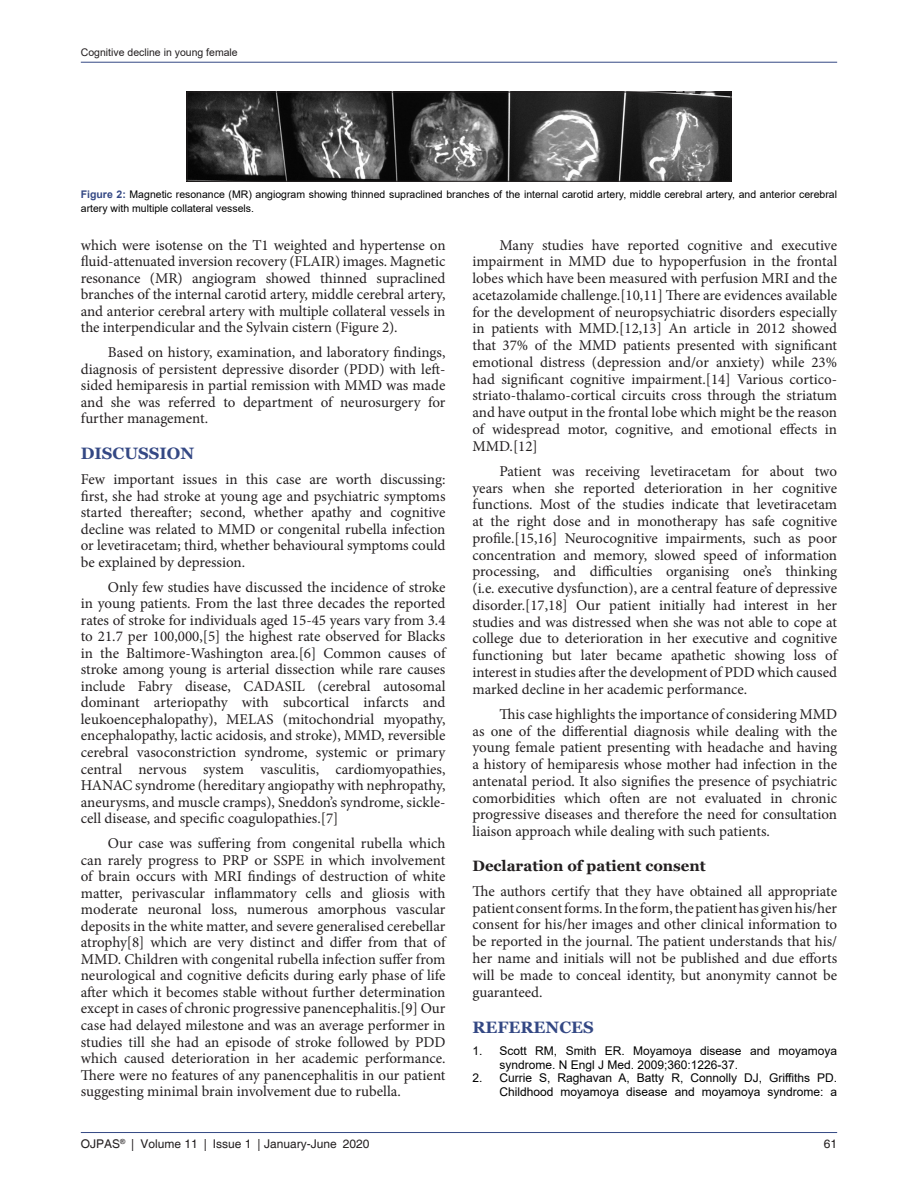
<style>
.page{position:relative;width:918px;height:1188px;background:#fff}
.page>*{position:absolute;margin:0;border:0;box-sizing:border-box;transform-origin:0 0}
.t1{font:700 16.5px "Georgia";color:#344884}
.TX{font:15px/16.5px "Minion Pro";color:#231f20;text-align:justify}
.TXFL{font:15px/16.8px "Minion Pro";color:#231f20;text-align:justify}
.t2{font:700 15px "Georgia";color:#231f20}
.REF{font:12px/13.8px "Arial";color:#000}
.RF{font:12px "Helvetica";color:#231f20}
.FGC{font:10.5px/13.5px "Arial";color:#000}
.t3{font:10.5px "Arial";color:#231f20}
.s1{font-weight:700;color:#344884}
</style>
<div class="page">
<hr style="left:81px;top:62px;width:756px;height:1px;background:#344884">
<hr style="left:81px;top:1132px;width:756px;height:1px;background:#344884">
<img style="left:189px;top:94px;width:540px;height:85px">
<div style="left:187px;top:92px;width:544px;height:89px;border:1px solid #231f20"></div>
<p class="t3" style="left:81px;top:45px;width:158px">Cognitive decline in young female</p>
<p class="FGC" style="left:81px;top:188px;width:758px"><span class="s1">Figure 2:</span> Magnetic resonance (MR) angiogram showing thinned supraclined branches of the internal carotid artery, middle cerebral artery, and anterior cerebral artery with multiple collateral vessels.</p>
<p class="TX" style="left:81px;top:237px;width:366px">which were isotense on the T1 weighted and hypertense on fluid-attenuated inversion recovery (FLAIR) images. Magnetic resonance (MR) angiogram showed thinned supraclined branches of the internal carotid artery, middle cerebral artery, and anterior cerebral artery with multiple collateral vessels in the interpendicular and the Sylvain cistern (Figure 2).</p>
<p class="TX" style="left:81px;top:344px;width:366px;text-indent:27px">Based on history, examination, and laboratory findings, diagnosis of persistent depressive disorder (PDD) with left&shy;sided hemiparesis in partial remission with MMD was made and she was referred to department of neurosurgery for further management.</p>
<h1 class="t1" style="left:81px;top:443px;width:115px">DISCUSSION</h1>
<p class="TXFL" style="left:81px;top:471px;width:366px">Few important issues in this case are worth discussing: first, she had stroke at young age and psychiatric symptoms started thereafter; second, whether apathy and cognitive decline was related to MMD or congenital rubella infection or levetiracetam; third, whether behavioural symptoms could be explained by depression.</p>
<p class="TX" style="left:81px;top:579px;width:366px;text-indent:27px">Only few studies have discussed the incidence of stroke in young patients. From the last three decades the reported rates of stroke for individuals aged 15-45 years vary from 3.4 to 21.7 per 100,000,[5] the highest rate observed for Blacks in the Baltimore-Washington area.[6] Common causes of stroke among young is arterial dissection while rare causes include Fabry disease, CADASIL (cerebral autosomal dominant arteriopathy with subcortical infarcts and leukoencephalopathy), MELAS (mitochondrial myopathy, encephalopathy, lactic acidosis, and stroke), MMD, reversible cerebral vasoconstriction syndrome, systemic or primary central nervous system vasculitis, cardiomyopathies, HANAC syndrome (hereditary angiopathy with nephropathy, aneurysms, and muscle cramps), Sneddon’s syndrome, sickle&shy;cell disease, and specific coagulopathies.[7]</p>
<p class="TX" style="left:81px;top:835px;width:366px;text-indent:27px">Our case was suffering from congenital rubella which can rarely progress to PRP or SSPE in which involvement of brain occurs with MRI findings of destruction of white matter, perivascular inflammatory cells and gliosis with moderate neuronal loss, numerous amorphous vascular deposits in the white matter, and severe generalised cerebellar atrophy[8] which are very distinct and differ from that of MMD. Children with congenital rubella infection suffer from neurological and cognitive deficits during early phase of life after which it becomes stable without further determination except in cases of chronic progressive panencephalitis.[9] Our case had delayed milestone and was an average performer in studies till she had an episode of stroke followed by PDD which caused deterioration in her academic performance.<br>There were no features of any panencephalitis in our patient suggesting minimal brain involvement due to rubella.</p>
<p class="TX" style="left:472px;top:236px;width:366px;text-indent:27px">Many studies have reported cognitive and executive impairment in MMD due to hypoperfusion in the frontal lobes which have been measured with perfusion MRI and the acetazolamide challenge.[10,11] There are evidences available for the development of neuropsychiatric disorders especially in patients with MMD.[12,13] An article in 2012 showed that 37% of the MMD patients presented with significant emotional distress (depression and/or anxiety) while 23% had significant cognitive impairment.[14] Various cortico&shy;striato-thalamo-cortical circuits cross through the striatum and have output in the frontal lobe which might be the reason of widespread motor, cognitive, and emotional effects in MMD.[12]</p>
<p class="TX" style="left:472px;top:463px;width:366px;text-indent:27px">Patient was receiving levetiracetam for about two years when she reported deterioration in her cognitive functions. Most of the studies indicate that levetiracetam at the right dose and in monotherapy has safe cognitive profile.[15,16] Neurocognitive impairments, such as poor concentration and memory, slowed speed of information processing, and difficulties organising one’s thinking (i.e. executive dysfunction), are a central feature of depressive disorder.[17,18] Our patient initially had interest in her studies and was distressed when she was not able to cope at college due to deterioration in her executive and cognitive functioning but later became apathetic showing loss of interest in studies after the development of PDD which caused marked decline in her academic performance.</p>
<p class="TX" style="left:472px;top:706px;width:366px;text-indent:27px">This case highlights the importance of considering MMD as one of the differential diagnosis while dealing with the young female patient presenting with headache and having a history of hemiparesis whose mother had infection in the antenatal period. It also signifies the presence of psychiatric comorbidities which often are not evaluated in chronic progressive diseases and therefore the need for consultation liaison approach while dealing with such patients.</p>
<h2 class="t2" style="left:472px;top:856px;width:235px">Declaration of patient consent</h2>
<p class="TXFL" style="left:472px;top:883px;width:366px">The authors certify that they have obtained all appropriate patient consent forms. In the form, the patient has given his/her consent for his/her images and other clinical information to be reported in the journal. The patient understands that his/ her name and initials will not be published and due efforts will be made to conceal identity, but anonymity cannot be guaranteed.</p>
<h1 class="t1" style="left:472px;top:1017px;width:123px">REFERENCES</h1>
<p class="REF" style="left:500px;top:1044px;width:339px;text-indent:-27px">1. Scott RM, Smith ER. Moyamoya disease and moyamoya syndrome. N Engl J Med. 2009;360:1226-37.</p>
<p class="REF" style="left:472px;top:1071px;width:366px;text-align:right">2. Currie S, Raghavan A, Batty R, Connolly DJ, Griffiths PD.<br>Childhood moyamoya disease and moyamoya syndrome: a</p>
<p class="RF" style="left:81px;top:1137px;width:290px">OJPAS<sup>®</sup> | Volume 11 | Issue 1 | January-June 2020</p>
<p class="RF" style="left:824px;top:1137px;width:15px">61</p>
</div>
